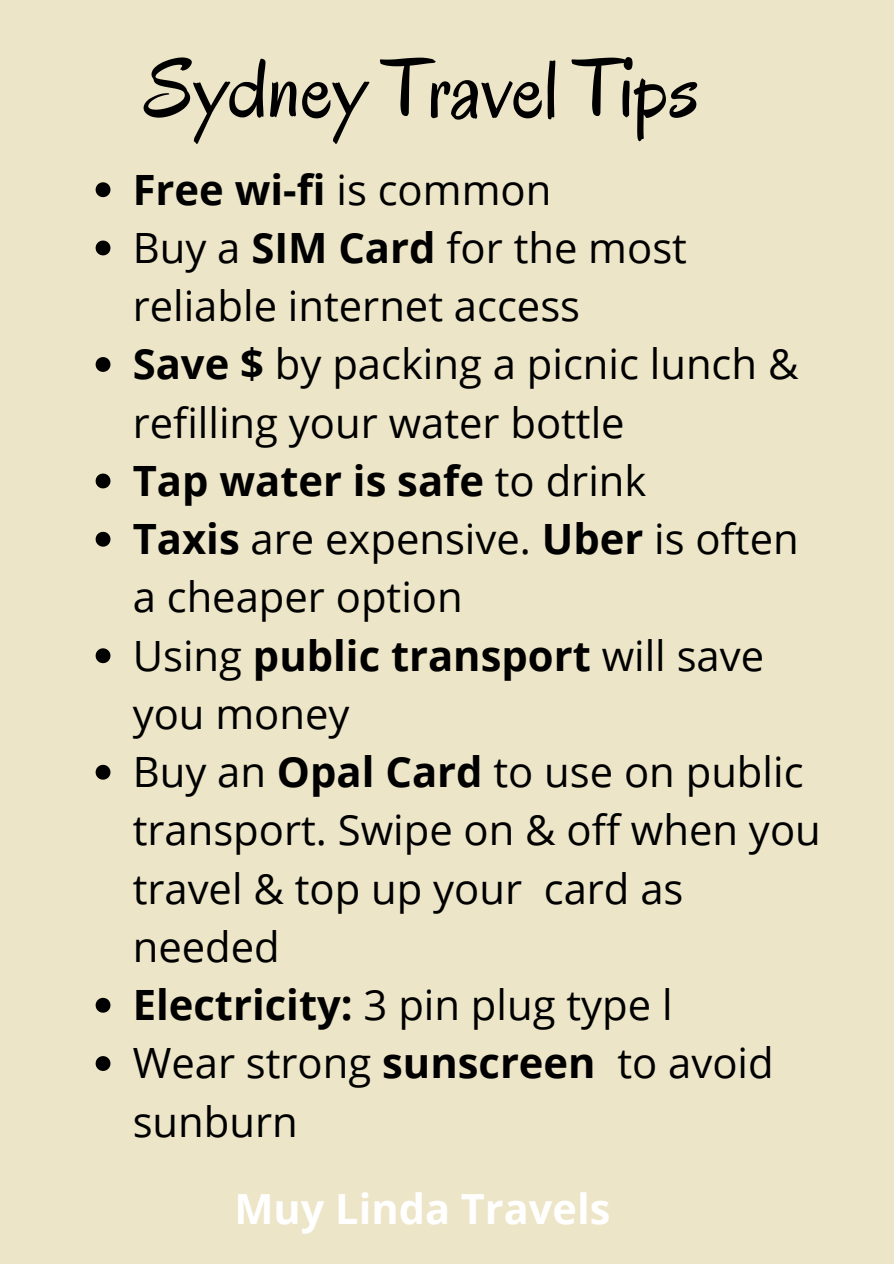
<style>
.page{position:relative;width:894px;height:1264px;background:#fff}
.page>*{position:absolute;margin:0;border:0;box-sizing:border-box;transform-origin:0 0}
.t1{font:84px "Oregano";color:#000}
.t2{font:41.7px/58.2px "Open Sans";color:#000}
.t3{font:700 41.55px "Open Sans";color:#fff}
.s1{font-weight:700}
</style>
<div class="page">
<div style="left:0;top:0;width:893px;height:1263px;background:#ece5c7"></div>
<svg style="left:96px;top:182px;width:14px;height:15px"></svg>
<svg style="left:96px;top:240px;width:14px;height:15px"></svg>
<svg style="left:96px;top:357px;width:14px;height:15px"></svg>
<svg style="left:96px;top:473px;width:14px;height:15px"></svg>
<svg style="left:96px;top:532px;width:14px;height:14px"></svg>
<svg style="left:96px;top:648px;width:14px;height:15px"></svg>
<svg style="left:96px;top:764px;width:14px;height:15px"></svg>
<svg style="left:96px;top:997px;width:14px;height:15px"></svg>
<svg style="left:96px;top:1056px;width:14px;height:14px"></svg>
<h1 class="t1" style="left:145px;top:35px;width:555px">Sydney Travel Tips</h1>
<p class="t2" style="left:133px;top:159px;width:689px"><span class="s1">Free wi-fi</span> is common<br>Buy a <span class="s1">SIM Card</span> for the most reliable internet access<br><span class="s1">Save $</span> by packing a picnic lunch &amp; refilling your water bottle<br><span class="s1">Tap water is safe</span> to drink<br><span class="s1">Taxis</span> are expensive. <span class="s1">Uber</span> is often a cheaper option<br>Using <span class="s1">public transport</span> will save you money<br>Buy an <span class="s1">Opal Card</span> to use on public transport. Swipe on &amp; off when you travel &amp; top up your card as needed<br><span class="s1">Electricity:</span> 3 pin plug type l<br>Wear strong <span class="s1">sunscreen</span> to avoid sunburn</p>
<p class="t3" style="left:234px;top:1179px;width:377px">Muy Linda Travels</p>
</div>
